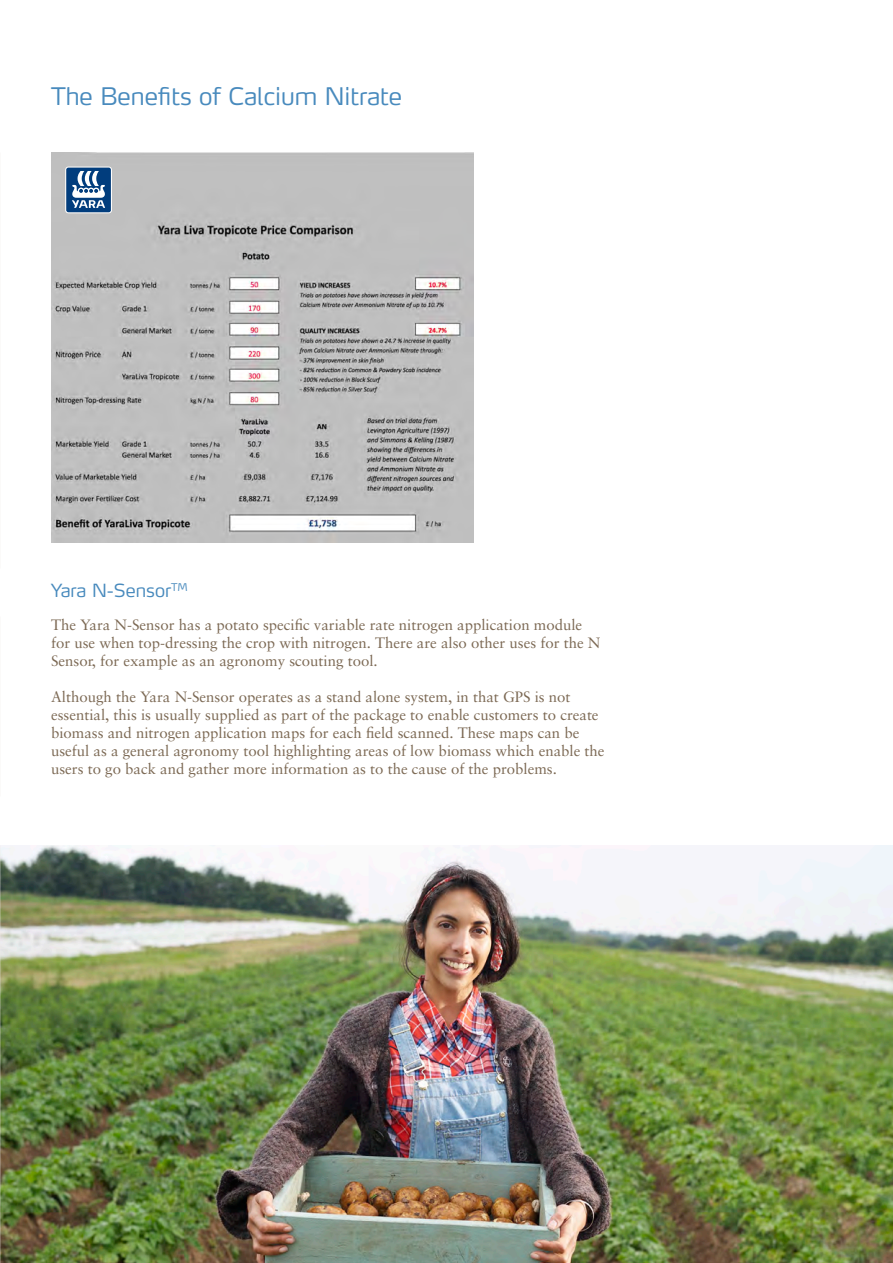
<style>
.page{position:relative;width:893px;height:1263px;background:#fff}
.page>*{position:absolute;margin:0;border:0;box-sizing:border-box;transform-origin:0 0}
.t1{font:300 24px "Yara Max LF";color:#488abd}
.t2{font:300 18px "Yara Max LF";color:#488abd}
.t3{font:15px/18px "Sabon LT Pro";color:#7c6954}
</style>
<div class="page">
<img style="left:0;top:845px;width:893px;height:418px">
<img style="left:51px;top:153px;width:423px;height:389px">
<svg style="left:65px;top:167px;width:47px;height:46px"></svg>
<p class="t1" style="left:51px;top:81px;width:353px">The Benefits of Calcium Nitrate</p>
<p class="t2" style="left:51px;top:579px;width:138px">Yara N-Sensor<sup>TM</sup></p>
<p class="t3" style="left:51px;top:615px;width:551px">The Yara N-Sensor has a potato specific variable rate nitrogen application module for use when top-dressing the crop with nitrogen. There are also other uses for the N<br>Sensor, for example as an agronomy scouting tool.</p>
<p class="t3" style="left:51px;top:687px;width:555px">Although the Yara N-Sensor operates as a stand alone system, in that GPS is not essential, this is usually supplied as part of the package to enable customers to create biomass and nitrogen application maps for each field scanned. These maps can be useful as a general agronomy tool highlighting areas of low biomass which enable the users to go back and gather more information as to the cause of the problems.</p>
</div>
